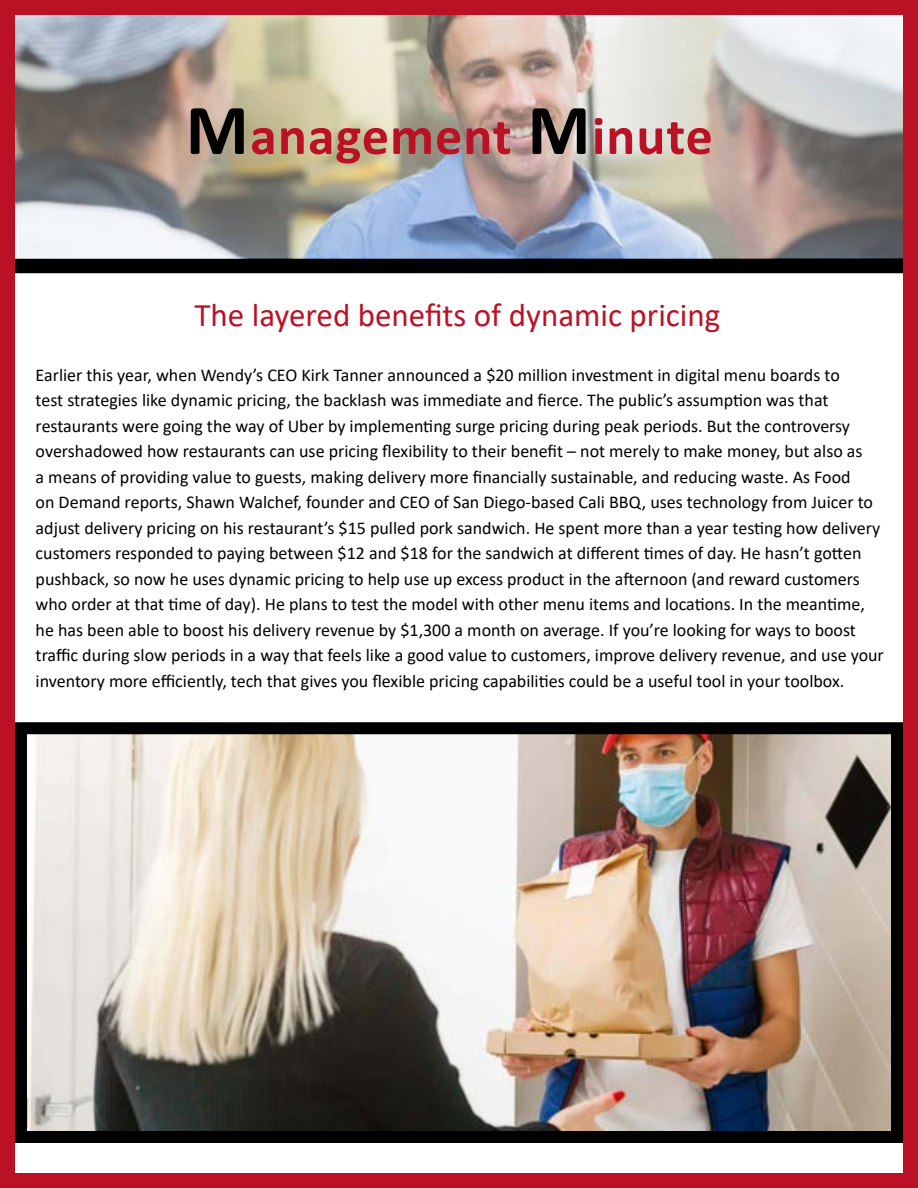
<style>
.page{position:relative;width:918px;height:1188px;background:#fff}
.page>*{position:absolute;margin:0;border:0;box-sizing:border-box;transform-origin:0 0}
.t1{font:700 54px "Calibri";letter-spacing:.02em;color:#ba1224}
.t2{font:33px "Calibri";color:#ba1224}
.t3{font:18px/25.5px "Calibri";color:#000}
.s1{font-size:72px;color:#000}
</style>
<div class="page">
<div style="left:12px;top:260px;width:894px;height:11px;background:#000"></div>
<div style="left:10px;top:258px;width:898px;height:15px;border:4px solid #000"></div>
<div style="left:0;top:0;width:918px;height:1188px;border:15px solid #ba1224"></div>
<img style="left:15px;top:15px;width:888px;height:243px">
<img style="left:28px;top:735px;width:862px;height:395px">
<div style="left:15px;top:722px;width:888px;height:421px;border:12px solid #000"></div>
<h1 class="t1" style="left:186px;top:98px;width:529px"><span class="s1">M</span>anagement <span class="s1">M</span>inute</h1>
<h2 class="t2" style="left:195px;top:292px;width:527px">The layered benefits of dynamic pricing</h2>
<p class="t3" style="left:36px;top:362px;width:850px">Earlier this year, when Wendy’s CEO Kirk Tanner announced a $20 million investment in digital menu boards to<br>test strategies like dynamic pricing, the backlash was immediate and fierce. The public’s assumption was that restaurants were going the way of Uber by implementing surge pricing during peak periods. But the controversy overshadowed how restaurants can use pricing flexibility to their benefit – not merely to make money, but also as<br>a means of providing value to guests, making delivery more financially sustainable, and reducing waste. As Food<br>on Demand reports, Shawn Walchef, founder and CEO of San Diego-based Cali BBQ, uses technology from Juicer to adjust delivery pricing on his restaurant’s $15 pulled pork sandwich. He spent more than a year testing how delivery customers responded to paying between $12 and $18 for the sandwich at different times of day. He hasn’t gotten pushback, so now he uses dynamic pricing to help use up excess product in the afternoon (and reward customers who order at that time of day). He plans to test the model with other menu items and locations. In the meantime, he has been able to boost his delivery revenue by $1,300 a month on average. If you’re looking for ways to boost traffic during slow periods in a way that feels like a good value to customers, improve delivery revenue, and use your inventory more efficiently, tech that gives you flexible pricing capabilities could be a useful tool in your toolbox.</p>
</div>
